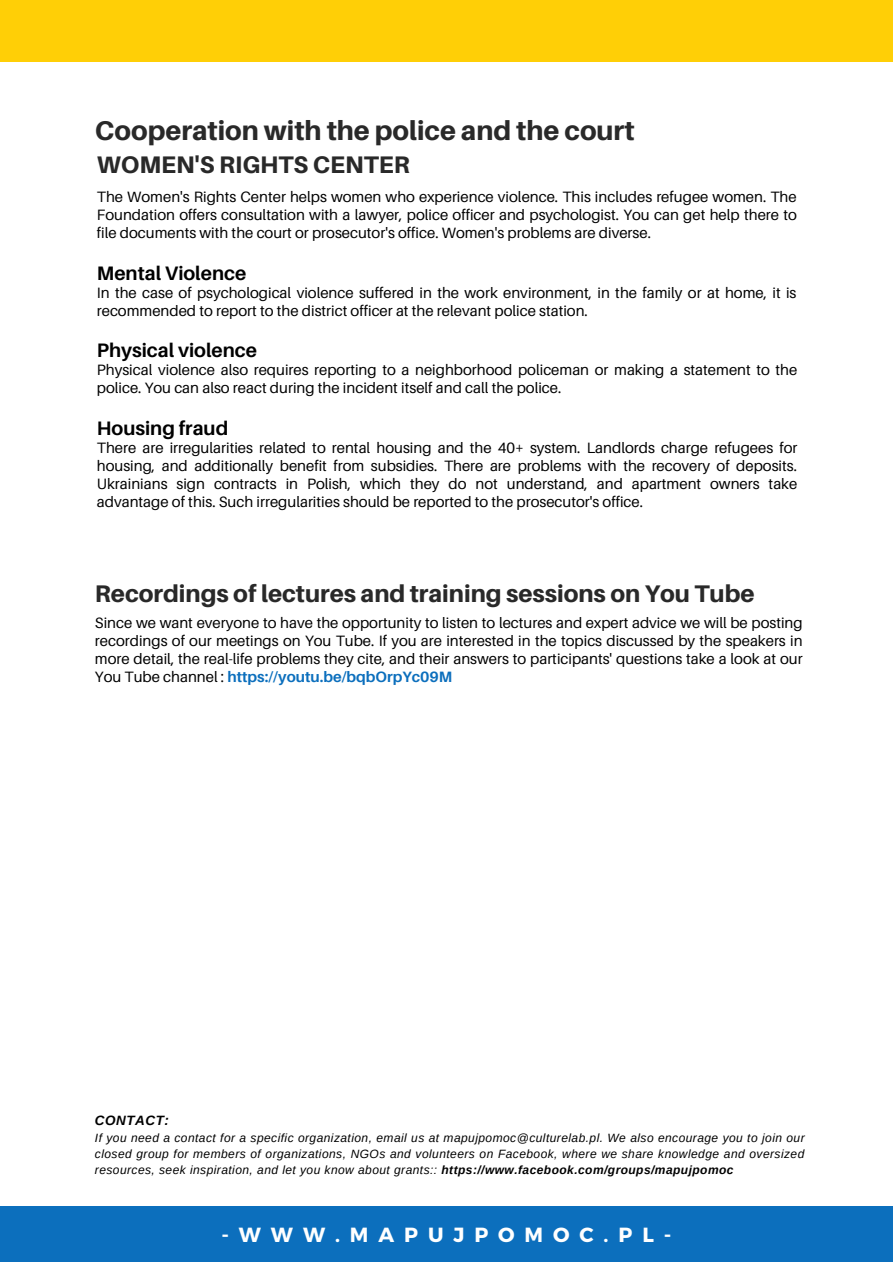
<style>
.page{position:relative;width:893px;height:1264px;background:#fff}
.page>*{position:absolute;margin:0;border:0;box-sizing:border-box;transform-origin:0 0}
.t1{font:800 27px "Aileron";color:#292929}
.t2{font:800 24px "Aileron";color:#292929}
.t3{font:700 20.4px "Montserrat";letter-spacing:.485em;color:#fff}
.t4{font:700 19.5px "Aileron";color:#000}
.t5{font:15px/18px "Aileron";color:#000;text-align:justify}
.t6{font:italic 700 13.5px "Arimo";letter-spacing:.035em;color:#000}
.t7{font:italic 12px/16px "Arimo";letter-spacing:.035em;color:#000;text-align:justify}
.s1{font-weight:700;color:#0c6fbd}
.s2{font-weight:700}
</style>
<div class="page">
<div style="left:0;top:0;width:892px;height:62px;background:#ffcf06"></div>
<div style="left:0;top:1206px;width:892px;height:55px;background:#0c6fbd"></div>
<h1 class="t1" style="left:95px;top:114px;width:541px">Cooperation with the police and the court</h1>
<h2 class="t2" style="left:97px;top:150px;width:314px">WOMEN'S RIGHTS CENTER</h2>
<p class="t5" style="left:97px;top:187px;width:701px">The Women's Rights Center helps women who experience violence. This includes refugee women. The Foundation offers consultation with a lawyer, police officer and psychologist. You can get help there to file documents with the court or prosecutor's office. Women's problems are diverse.</p>
<h3 class="t4" style="left:97px;top:261px;width:151px">Mental Violence</h3>
<p class="t5" style="left:97px;top:283px;width:701px">In the case of psychological violence suffered in the work environment, in the family or at home, it is recommended to report to the district officer at the relevant police station.</p>
<h3 class="t4" style="left:97px;top:338px;width:162px">Physical violence</h3>
<p class="t5" style="left:97px;top:361px;width:702px">Physical violence also requires reporting to a neighborhood policeman or making a statement to the police. You can also react during the incident itself and call the police.</p>
<h3 class="t4" style="left:97px;top:416px;width:133px">Housing fraud</h3>
<p class="t5" style="left:97px;top:438px;width:702px">There are irregularities related to rental housing and the 40+ system. Landlords charge refugees for housing, and additionally benefit from subsidies. There are problems with the recovery of deposits.<br>Ukrainians sign contracts in Polish, which they do not understand, and apartment owners take advantage of this. Such irregularities should be reported to the prosecutor's office.</p>
<h2 class="t2" style="left:95px;top:579px;width:661px">Recordings of lectures and training sessions on You Tube</h2>
<p class="t5" style="left:95px;top:613px;width:709px">Since we want everyone to have the opportunity to listen to lectures and expert advice we will be posting recordings of our meetings on You Tube. If you are interested in the topics discussed by the speakers in more detail, the real-life problems they cite, and their answers to participants' questions take a look at our You Tube channel : <span class="s1">https://youtu.be/bqbOrpYc09M</span></p>
<p class="t6" style="left:95px;top:1112px;width:75px">CONTACT:</p>
<p class="t7" style="left:95px;top:1129px;width:711px">If you need a contact for a specific organization, email us at mapujpomoc@culturelab.pl. We also encourage you to join our closed group for members of organizations, NGOs and volunteers on Facebook, where we share knowledge and oversized resources, seek inspiration, and let you know about grants:: <span class="s2">https://www.facebook.com/groups/mapujpomoc</span></p>
<h3 class="t3" style="left:216px;top:1221px;width:451px">-WWW.MAPUJPOMOC.PL-</h3>
<h3 class="t3" style="left:221px;top:1221px;width:451px">-WWW.MAPUJPOMOC.PL-</h3>
</div>
